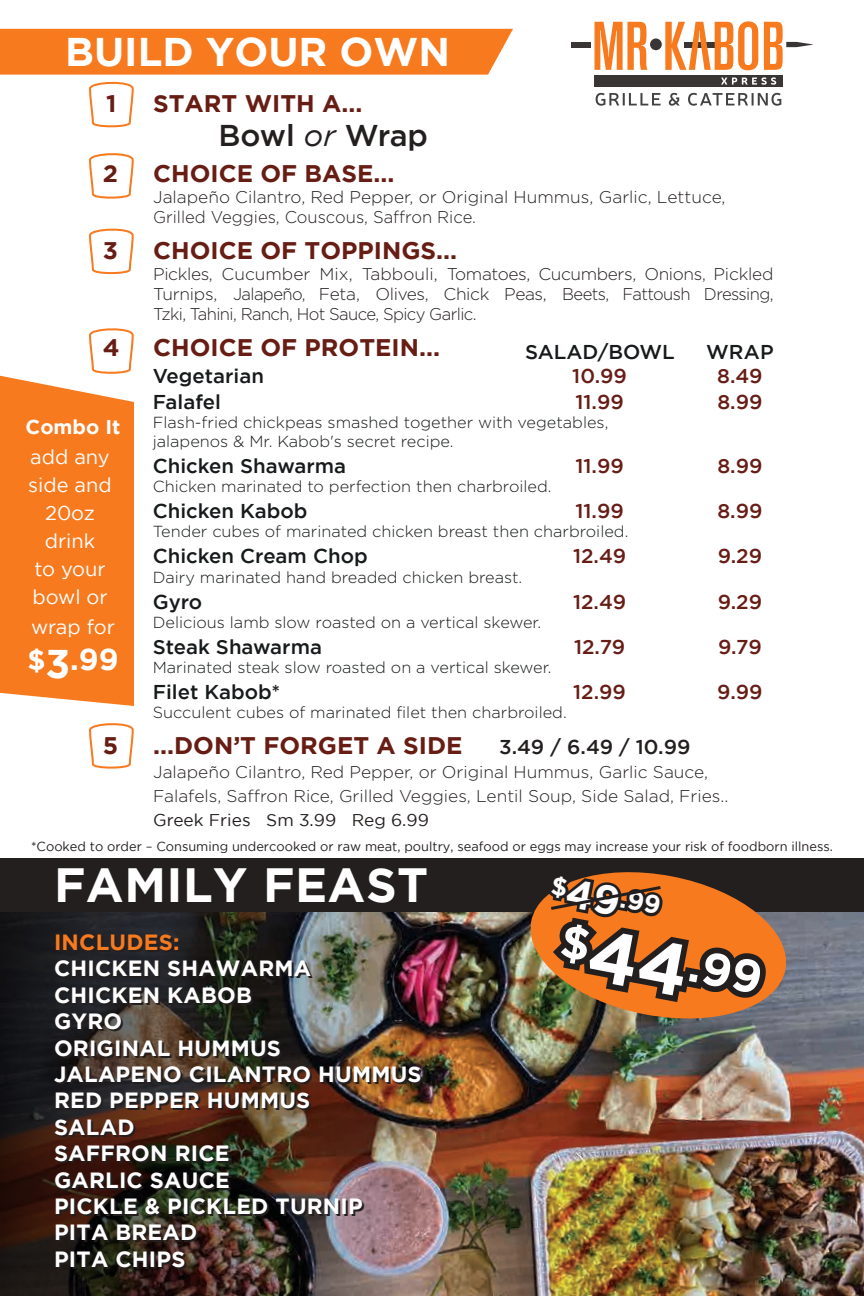
<style>
.page{position:relative;width:864px;height:1296px;background:#fff}
.page>*{position:absolute;margin:0;border:0;box-sizing:border-box;transform-origin:0 0}
.t1{font:700 48px "Gotham";letter-spacing:.01em;color:#fff}
.t2{font:700 45.8px "Gotham";color:#fff}
.t3{font:700 40px "Gotham";color:#fff}
.t4{font:500 30px "Gotham";letter-spacing:-.015em;color:#241f1f}
.t5{font:700 30px "Gotham";color:#fff}
.t6{font:700 25.2px "Gotham";color:#fff}
.t7{font:700 24px "Gotham";color:#671d14}
.t8{font:700 22px/26.4px "Gotham";letter-spacing:.01em;color:#fff}
.t9{font:700 22px "Gotham";letter-spacing:.01em;color:#f77a1f}
.t10{font:500 20px "Gotham";color:#171a1b}
.t11{font:500 20px "Gotham";color:#671d16}
.t12{font:20px/28px "Gotham";color:#fff;text-align:center}
.t13{font:500 20px "Gotham";letter-spacing:-.005em;color:#241f1f}
.t14{font:700 20px "Gotham";color:#fff}
.t15{font:300 17px/20.4px "Gotham";color:#241f1f}
.t16{font:17px "Gotham";color:#241f1f}
.t17{font:300 16px/19.2px "Gotham";color:#171a1b}
.t18{font:13px "Gotham";color:#241f1f}
.s1{font-weight:400;font-style:italic}
.s2{font-size:28px}
.s3{font-size:40px}
.s4{font-size:40.2px}
.s5{font-size:73.2px}
</style>
<div class="page">
<img style="left:417px;top:912px;width:447px;height:384px">
<img style="left:0;top:912px;width:417px;height:384px">
<div style="left:0;top:859px;width:864px;height:53px;background:#241f1f"></div>
<svg style="left:0;top:29px;width:513px;height:99px"></svg>
<svg style="left:89px;top:328px;width:45px;height:34px"></svg>
<svg style="left:89px;top:228px;width:45px;height:46px"></svg>
<svg style="left:89px;top:153px;width:45px;height:46px"></svg>
<svg style="left:89px;top:723px;width:45px;height:46px"></svg>
<div style="left:571px;top:42px;width:20px;height:5px;background:#393535"></div>
<svg style="left:595px;top:22px;width:53px;height:48px"></svg>
<svg style="left:665px;top:21px;width:93px;height:49px"></svg>
<svg style="left:764px;top:22px;width:50px;height:48px"></svg>
<div style="left:650px;top:38px;width:12px;height:12px;background:#393535;border-radius:50%"></div>
<svg style="left:596px;top:93px;width:65px;height:13px"></svg>
<svg style="left:669px;top:93px;width:11px;height:13px"></svg>
<svg style="left:688px;top:93px;width:93px;height:13px"></svg>
<div style="left:595px;top:75px;width:188px;height:12px;background:#393535"></div>
<svg style="left:721px;top:77px;width:55px;height:8px"></svg>
<svg style="left:524px;top:858px;width:269px;height:170px"></svg>
<svg style="left:0;top:362px;width:134px;height:344px;background:#f78634"></svg>
<h3 class="t3" style="left:65px;top:29px;width:386px">BUILD YOUR OWN</h3>
<h3 class="t7" style="left:106px;top:90px;width:12px">1</h3>
<h3 class="t7" style="left:153px;top:90px;width:211px">START WITH A...</h3>
<h3 class="t4" style="left:218px;top:119px;width:211px">Bowl <span class="s1">or</span> Wrap</h3>
<h3 class="t7" style="left:103px;top:160px;width:17px">2</h3>
<h3 class="t7" style="left:153px;top:160px;width:243px">CHOICE OF BASE...</h3>
<p class="t15" style="left:153px;top:186px;width:574px">Jalapeño Cilantro, Red Pepper, or Original Hummus, Garlic, Lettuce,<br>Grilled Veggies, Couscous, Saffron Rice.</p>
<h3 class="t7" style="left:103px;top:237px;width:17px">3</h3>
<h3 class="t7" style="left:153px;top:237px;width:305px">CHOICE OF TOPPINGS...</h3>
<p class="t15" style="left:153px;top:263px;width:622px;text-align:justify">Pickles, Cucumber Mix, Tabbouli, Tomatoes, Cucumbers, Onions, Pickled Turnips, Jalapeño, Feta, Olives, Chick Peas, Beets, Fattoush Dressing, Tzki, Tahini, Ranch, Hot Sauce, Spicy Garlic.</p>
<h3 class="t7" style="left:103px;top:334px;width:18px">4</h3>
<h3 class="t7" style="left:153px;top:334px;width:288px">CHOICE OF PROTEIN...</h3>
<p class="t10" style="left:525px;top:340px;width:151px">SALAD/BOWL</p>
<p class="t10" style="left:706px;top:340px;width:69px">WRAP</p>
<p class="t14" style="left:26px;top:416px;width:96px">Combo It</p>
<p class="t12" style="left:28px;top:443px;width:85px">add any side and<br>20oz drink<br>to your bowl or</p>
<p class="t12" style="left:31px;top:613px;width:85px">wrap for</p>
<h3 class="t5" style="left:27px;top:642px;width:93px"><span class="s2">$</span><span class="s3">3</span>.99</h3>
<p class="t10" style="left:153px;top:364px;width:113px">Vegetarian</p>
<p class="t11" style="left:572px;top:364px;width:56px">10.99</p>
<p class="t11" style="left:717px;top:364px;width:47px">8.49</p>
<p class="t10" style="left:153px;top:390px;width:70px">Falafel</p>
<p class="t11" style="left:575px;top:390px;width:50px">11.99</p>
<p class="t11" style="left:717px;top:390px;width:47px">8.99</p>
<p class="t17" style="left:153px;top:412px;width:457px">Flash-fried chickpeas smashed together with vegetables, jalapenos &amp; Mr. Kabob's secret recipe.</p>
<p class="t10" style="left:153px;top:455px;width:195px">Chicken Shawarma</p>
<p class="t11" style="left:575px;top:455px;width:50px">11.99</p>
<p class="t11" style="left:717px;top:455px;width:47px">8.99</p>
<p class="t17" style="left:153px;top:477px;width:400px">Chicken marinated to perfection then charbroiled.</p>
<p class="t10" style="left:153px;top:500px;width:156px">Chicken Kabob</p>
<p class="t11" style="left:575px;top:500px;width:50px">11.99</p>
<p class="t11" style="left:717px;top:500px;width:47px">8.99</p>
<p class="t17" style="left:153px;top:522px;width:477px">Tender cubes of marinated chicken breast then charbroiled.</p>
<p class="t10" style="left:153px;top:545px;width:216px">Chicken Cream Chop</p>
<p class="t11" style="left:573px;top:545px;width:55px">12.49</p>
<p class="t11" style="left:718px;top:545px;width:46px">9.29</p>
<p class="t17" style="left:153px;top:567px;width:371px">Dairy marinated hand breaded chicken breast.</p>
<p class="t10" style="left:153px;top:590px;width:51px">Gyro</p>
<p class="t11" style="left:573px;top:590px;width:55px">12.49</p>
<p class="t11" style="left:718px;top:590px;width:46px">9.29</p>
<p class="t17" style="left:153px;top:612px;width:390px">Delicious lamb slow roasted on a vertical skewer.</p>
<p class="t10" style="left:153px;top:635px;width:171px">Steak Shawarma</p>
<p class="t11" style="left:574px;top:635px;width:53px">12.79</p>
<p class="t11" style="left:718px;top:635px;width:45px">9.79</p>
<p class="t17" style="left:153px;top:658px;width:400px">Marinated steak slow roasted on a vertical skewer.</p>
<p class="t10" style="left:153px;top:681px;width:129px">Filet Kabob*</p>
<p class="t11" style="left:573px;top:681px;width:54px">12.99</p>
<p class="t11" style="left:717px;top:681px;width:47px">9.99</p>
<p class="t17" style="left:153px;top:703px;width:415px">Succulent cubes of marinated filet then charbroiled.</p>
<h3 class="t7" style="left:103px;top:732px;width:17px">5</h3>
<h3 class="t7" style="left:153px;top:732px;width:311px">...DON’T FORGET A SIDE</h3>
<p class="t13" style="left:499px;top:736px;width:193px">3.49 / 6.49 / 10.99</p>
<p class="t15" style="left:153px;top:760px;width:577px;line-height:24px">Jalapeño Cilantro, Red Pepper, or Original Hummus, Garlic Sauce,<br>Falafels, Saffron Rice, Grilled Veggies, Lentil Soup, Side Salad, Fries..</p>
<p class="t16" style="left:153px;top:811px;width:277px">Greek Fries Sm 3.99 Reg 6.99</p>
<p class="t18" style="left:31px;top:839px;width:803px">*Cooked to order – Consuming undercooked or raw meat, poultry, seafood or eggs may increase your risk of foodborn illness.</p>
<h1 class="t1" style="left:54px;top:857px;width:376px">FAMILY FEAST</h1>
<p class="t9" style="left:54px;top:929px;width:127px">INCLUDES:</p>
<p class="t8" style="left:54px;top:955px;width:369px">CHICKEN SHAWARMA<br>CHICKEN KABOB<br>GYRO<br>ORIGINAL HUMMUS<br>JALAPENO CILANTRO HUMMUS<br>RED PEPPER HUMMUS<br>SALAD<br>SAFFRON RICE<br>GARLIC SAUCE<br>PICKLE &amp; PICKLED TURNIP<br>PITA BREAD<br>PITA CHIPS</p>
<h3 class="t6" style="left:554px;top:870px;width:113px;rotate:11deg">$<span class="s4">49</span>.99</h3>
<h2 class="t2" style="left:566px;top:914px;width:206px;rotate:11deg">$<span class="s5">44</span>.99</h2>
</div>
